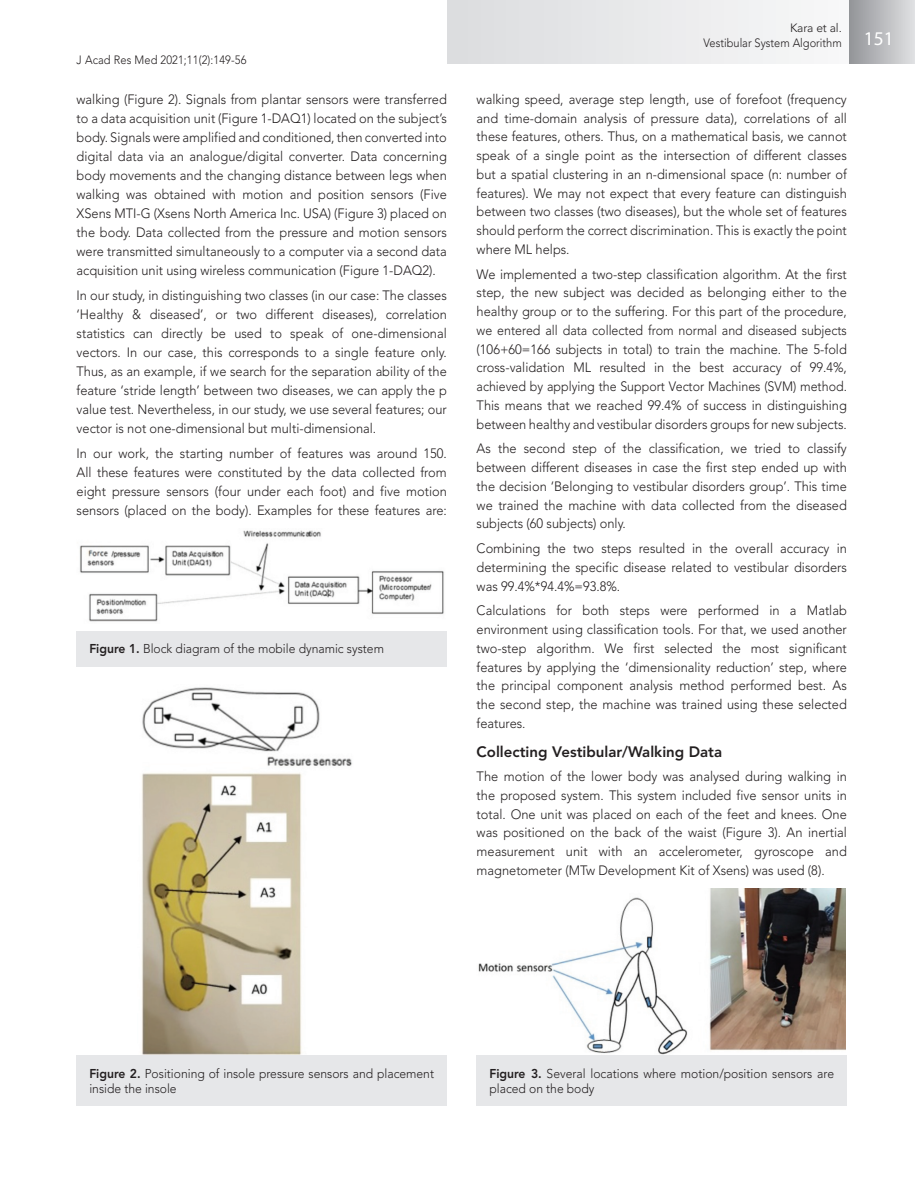
<style>
.page{position:relative;width:915px;height:1191px;background:#fff}
.page>*{position:absolute;margin:0;border:0;box-sizing:border-box;transform-origin:0 0}
.t1{font:19.5px "Myriad Hebrew";color:#fff}
.BOLD-BASLIK{font:800 15px "Avenir LT Std";color:#231f20}
.YAZI{font:300 13.5px/18.8px "Avenir LT Std";color:#231f20;text-align:justify;scale:.95 1}
.RESİM_ALTI{font:300 12.75px/15.3px "Avenir LT Std";color:#231f20;scale:.95 1}
.t2{font:300 12px/14.4px "Avenir LT Std";color:#231f20;text-align:right}
.t3{font:300 12px "Avenir LT Std";color:#231f20;scale:.92 1}
.s1{font-weight:800}
</style>
<div class="page">
<div style="left:448px;top:0;width:466px;height:64px;background:linear-gradient(to bottom,#eaeaec,#eaeaec)"></div>
<div style="left:849px;top:0;width:65px;height:64px;background:linear-gradient(to right,#939498,#dfe0e2)"></div>
<img style="left:79px;top:530px;width:365px;height:92px">
<img style="left:141px;top:687px;width:211px;height:368px">
<div style="left:77px;top:631px;width:369px;height:35px;background:#e6e7e9"></div>
<div style="left:77px;top:1055px;width:369px;height:51px;background:#e6e7e9"></div>
<img style="left:478px;top:888px;width:367px;height:167px">
<div style="left:476px;top:1055px;width:370px;height:51px;background:#e6e7e9"></div>
<p class="t3" style="left:77px;top:53px;width:186px">J Acad Res Med 2021;11(2):149-56</p>
<p class="YAZI" style="left:77px;top:90px;width:391px">walking (Figure 2). Signals from plantar sensors were transferred to a data acquisition unit (Figure 1-DAQ1) located on the subject’s body. Signals were amplified and conditioned, then converted into digital data via an analogue/digital converter. Data concerning body movements and the changing distance between legs when walking was obtained with motion and position sensors (Five XSens MTI-G (Xsens North America Inc. USA) (Figure 3) placed on the body. Data collected from the pressure and motion sensors were transmitted simultaneously to a computer via a second data acquisition unit using wireless communication (Figure 1-DAQ2).</p>
<p class="YAZI" style="left:77px;top:286px;width:391px">In our study, in distinguishing two classes (in our case: The classes ‘Healthy &amp; diseased’, or two different diseases), correlation statistics can directly be used to speak of one-dimensional vectors. In our case, this corresponds to a single feature only.<br>Thus, as an example, if we search for the separation ability of the feature ‘stride length’ between two diseases, we can apply the p value test. Nevertheless, in our study, we use several features; our vector is not one-dimensional but multi-dimensional.</p>
<p class="YAZI" style="left:77px;top:444px;width:391px">In our work, the starting number of features was around 150.<br>All these features were constituted by the data collected from eight pressure sensors (four under each foot) and five motion sensors (placed on the body). Examples for these features are:</p>
<p class="RESİM_ALTI" style="left:89px;top:641px;width:311px"><span class="s1">Figure 1.</span> Block diagram of the mobile dynamic system</p>
<p class="t2" style="left:703px;top:21px;width:140px">Kara et al.<br>Vestibular System Algorithm</p>
<p class="YAZI" style="left:476px;top:90px;width:391px">walking speed, average step length, use of forefoot (frequency and time-domain analysis of pressure data), correlations of all these features, others. Thus, on a mathematical basis, we cannot speak of a single point as the intersection of different classes but a spatial clustering in an n-dimensional space (n: number of features). We may not expect that every feature can distinguish between two classes (two diseases), but the whole set of features should perform the correct discrimination. This is exactly the point where ML helps.</p>
<p class="YAZI" style="left:476px;top:264px;width:391px">We implemented a two-step classification algorithm. At the first step, the new subject was decided as belonging either to the healthy group or to the suffering. For this part of the procedure, we entered all data collected from normal and diseased subjects (106+60=166 subjects in total) to train the machine. The 5-fold cross-validation ML resulted in the best accuracy of 99.4%, achieved by applying the Support Vector Machines (SVM) method.<br>This means that we reached 99.4% of success in distinguishing between healthy and vestibular disorders groups for new subjects.</p>
<p class="YAZI" style="left:476px;top:439px;width:391px">As the second step of the classification, we tried to classify between different diseases in case the first step ended up with the decision ‘Belonging to vestibular disorders group’. This time we trained the machine with data collected from the diseased subjects (60 subjects) only.</p>
<p class="YAZI" style="left:476px;top:539px;width:391px">Combining the two steps resulted in the overall accuracy in determining the specific disease related to vestibular disorders was 99.4%*94.4%=93.8%.</p>
<p class="YAZI" style="left:476px;top:601px;width:391px">Calculations for both steps were performed in a Matlab environment using classification tools. For that, we used another two-step algorithm. We first selected the most significant features by applying the ‘dimensionality reduction’ step, where the principal component analysis method performed best. As the second step, the machine was trained using these selected features.</p>
<p class="BOLD-BASLIK" style="left:476px;top:743px;width:247px">Collecting Vestibular/Walking Data</p>
<p class="YAZI" style="left:476px;top:767px;width:391px">The motion of the lower body was analysed during walking in the proposed system. This system included five sensor units in total. One unit was placed on each of the feet and knees. One was positioned on the back of the waist (Figure 3). An inertial measurement unit with an accelerometer, gyroscope and magnetometer (MTw Development Kit of Xsens) was used (8).</p>
<h1 class="t1" style="left:863px;top:28px;width:32px">151</h1>
<p class="RESİM_ALTI" style="left:89px;top:1065px;width:364px"><span class="s1">Figure 2.</span> Positioning of insole pressure sensors and placement inside the insole</p>
<p class="RESİM_ALTI" style="left:489px;top:1065px;width:364px"><span class="s1">Figure 3.</span> Several locations where motion/position sensors are placed on the body</p>
</div>
